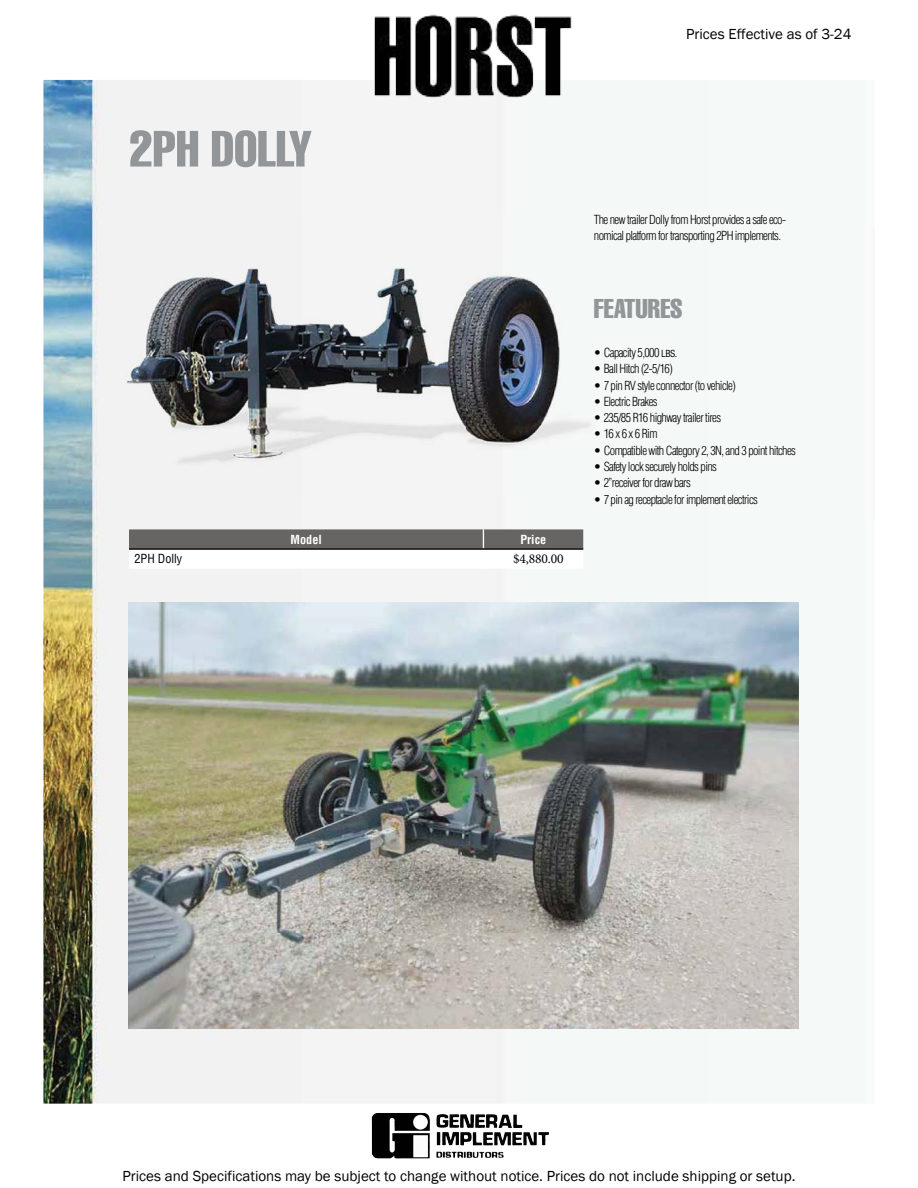
<style>
.page{position:relative;width:918px;height:1188px;background:#fff}
.page>*{position:absolute;margin:0;border:0;box-sizing:border-box;transform-origin:0 0}
.t1{font:50.1px "Helvetica LT Std Comp";color:#939698}
.t2{font:26.7px "Helvetica LT Std Comp";color:#939698}
.t3{font:15px "Franklin Gothic";color:#000}
.t4{font:13.5px "Minion Pro";color:#000}
.t5{font:300 condensed 12.15px/16.4px "Helvetica LT Std";letter-spacing:-.05em;color:#000}
.t6{font:700 condensed 12.15px "Helvetica LT Std";color:#fff}
.t7{font:condensed 12.15px "Helvetica LT Std";color:#000}
.s1{font-style:inherit}
.s2{font-weight:400;font-size:9.45px}
</style>
<div class="page">
<img style="left:371px;top:1113px;width:88px;height:46px">
<img style="left:43px;top:80px;width:756px;height:1024px">
<img style="left:128px;top:602px;width:670px;height:426px">
<img style="left:100px;top:216px;width:505px;height:279px">
<svg style="left:129px;top:529px;width:454px;height:40px"></svg>
<hr style="left:129px;top:548px;width:454px;height:2px;background:#000">
<img style="left:368px;top:14px;width:208px;height:85px">
<p class="t3" style="left:686px;top:25px;width:167px">Prices Effective as of <span class="s1">3-24</span></p>
<h1 class="t1" style="left:130px;top:117px;width:184px">2PH DOLLY</h1>
<p class="t6" style="left:291px;top:532px;width:33px">Model</p>
<p class="t6" style="left:520px;top:532px;width:27px">Price</p>
<p class="t7" style="left:134px;top:551px;width:49px">2PH Dolly</p>
<p class="t4" style="left:513px;top:550px;width:52px">$4,880.00</p>
<p class="t5" style="left:594px;top:211px;width:194px">The new trailer Dolly from Horst provides a safe eco&shy;nomical platform for transporting 2PH implements.</p>
<h2 class="t2" style="left:594px;top:292px;width:90px">FEATURES</h2>
<p class="t5" style="left:594px;top:344px;width:85px">• Capacity 5,000 <span class="s2">LBS.</span></p>
<p class="t5" style="left:594px;top:361px;width:80px">• Ball Hitch (2-5/16)</p>
<p class="t5" style="left:594px;top:377px;width:143px">• 7 pin RV style connector (to vehicle)</p>
<p class="t5" style="left:594px;top:393px;width:65px">• Electric Brakes</p>
<p class="t5" style="left:594px;top:409px;width:129px">• 235/85 R16 highway trailer tires</p>
<p class="t5" style="left:594px;top:426px;width:65px">• 16 x 6 x 6 Rim</p>
<p class="t5" style="left:594px;top:442px;width:204px">• Compatible with Category 2, 3N, and 3 point hitches</p>
<p class="t5" style="left:594px;top:458px;width:125px">• Safety lock securely holds pins</p>
<p class="t5" style="left:594px;top:475px;width:98px">• 2”receiver for draw bars</p>
<p class="t5" style="left:594px;top:491px;width:165px">• 7 pin ag receptacle for implement electrics</p>
<p class="t3" style="left:122px;top:1167px;width:675px">Prices and Specifications may be subject to change without notice. Prices do not include shipping or setup.</p>
</div>
